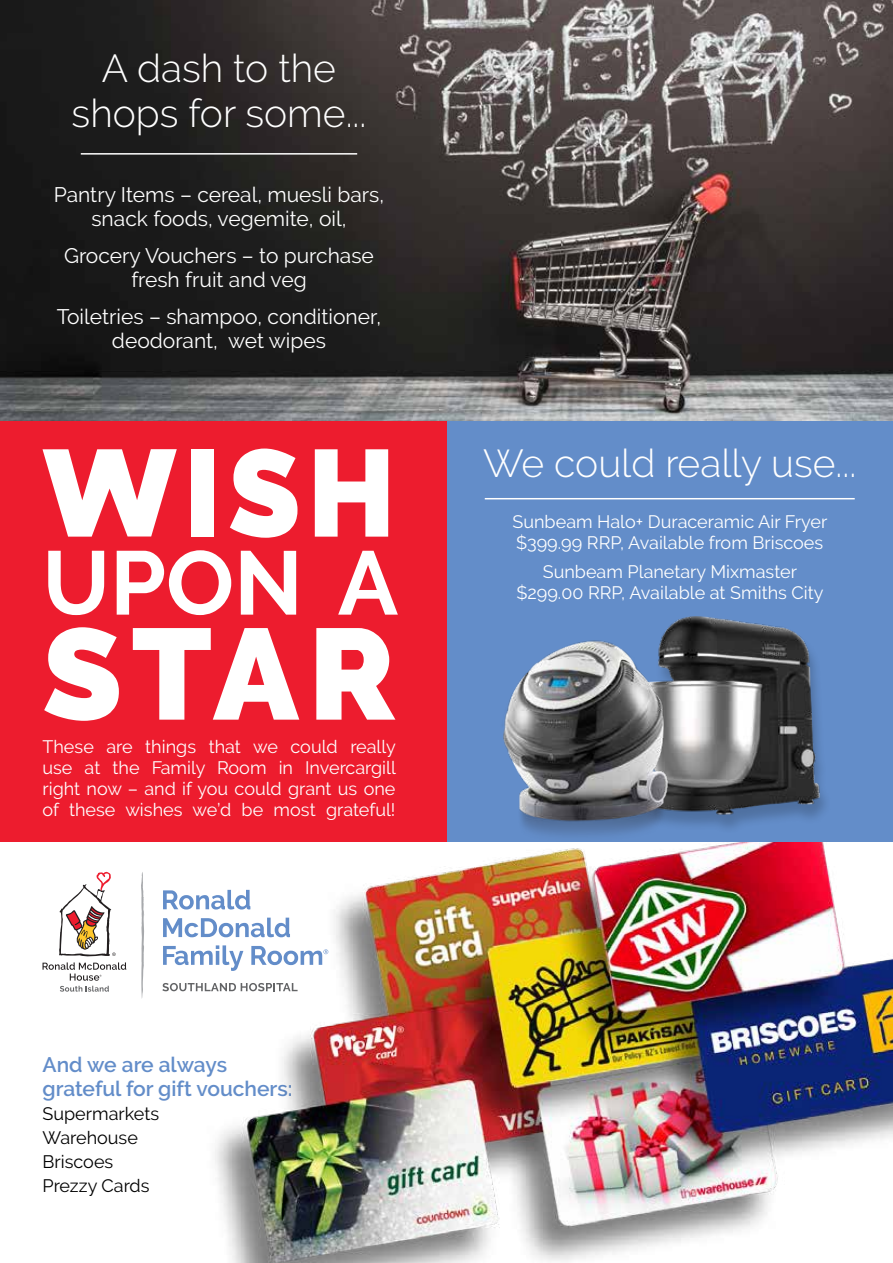
<style>
.page{position:relative;width:893px;height:1263px;background:#fff}
.page>*{position:absolute;margin:0;border:0;box-sizing:border-box;transform-origin:0 0}
.t1{font:900 129px "Raleway";color:#fff}
.t2{font:900 123px "Raleway";color:#fff;scale:.95 1}
.t3{font:700 90px "Raleway";color:#fff}
.t4{font:300 39px/45px "Raleway";color:#fff;text-align:center}
.t5{font:21px/24px "Raleway";color:#fff;text-align:center}
.t6{font:600 21px/24px "Raleway";color:#638dc9}
.t7{font:18px/21px "Raleway";color:#fff;text-align:justify}
.t8{font:18px/24px "Raleway";color:#000}
</style>
<div class="page">
<div style="left:446px;top:421px;width:447px;height:421px;background:#638dc9"></div>
<div style="left:0;top:421px;width:446px;height:421px;background:#ed1c2e"></div>
<img style="left:0;top:0;width:893px;height:421px">
<hr style="left:81px;top:153px;width:276px;height:2px;background:#fff">
<hr style="left:485px;top:498px;width:370px;height:1px;background:#fff">
<img style="left:190px;top:842px;width:703px;height:421px">
<svg style="left:43px;top:872px;width:83px;height:120px"></svg>
<svg style="left:163px;top:890px;width:87px;height:19px"></svg>
<svg style="left:163px;top:918px;width:127px;height:19px"></svg>
<svg style="left:163px;top:945px;width:80px;height:26px"></svg>
<svg style="left:251px;top:946px;width:77px;height:19px"></svg>
<svg style="left:141px;top:872px;width:3px;height:127px"></svg>
<svg style="left:162px;top:983px;width:136px;height:8px"></svg>
<div style="left:631px;top:618px;width:201px;height:216px;background:#000;opacity:.2"></div>
<img style="left:631px;top:616px;width:193px;height:204px">
<img style="left:503px;top:633px;width:197px;height:203px">
<h3 class="t4" style="left:72px;top:46px;width:296px">A dash to the shops for some...</h3>
<p class="t5" style="left:54px;top:183px;width:332px">Pantry Items – cereal, muesli bars, snack foods, vegemite, oil,</p>
<p class="t5" style="left:64px;top:244px;width:311px">Grocery Vouchers – to purchase fresh fruit and veg</p>
<p class="t5" style="left:57px;top:304px;width:326px">Toiletries – shampoo, conditioner, deodorant, wet wipes</p>
<h2 class="t2" style="left:43px;top:422px;width:373px">WISH</h2>
<h3 class="t3" style="left:43px;top:531px;width:357px">UPON A</h3>
<h1 class="t1" style="left:43px;top:599px;width:355px">STAR</h1>
<p class="t7" style="left:43px;top:736px;width:355px">These are things that we could really use at the Family Room in Invercargill right now – and if you could grant us one of these wishes we’d be most grateful!</p>
<h3 class="t4" style="left:483px;top:440px;width:374px">We could really use...</h3>
<p class="t7" style="left:513px;top:511px;width:316px">Sunbeam Halo+ Duraceramic Air Fryer $399.99 RRP, Available from Briscoes</p>
<p class="t7" style="left:516px;top:561px;width:309px;text-align:center">Sunbeam Planetary Mixmaster $299.00 RRP, Available at Smiths City</p>
<p class="t6" style="left:43px;top:1053px;width:252px">And we are always grateful for gift vouchers:</p>
<p class="t8" style="left:43px;top:1102px;width:118px">Supermarkets<br>Warehouse<br>Briscoes<br>Prezzy Cards</p>
</div>
